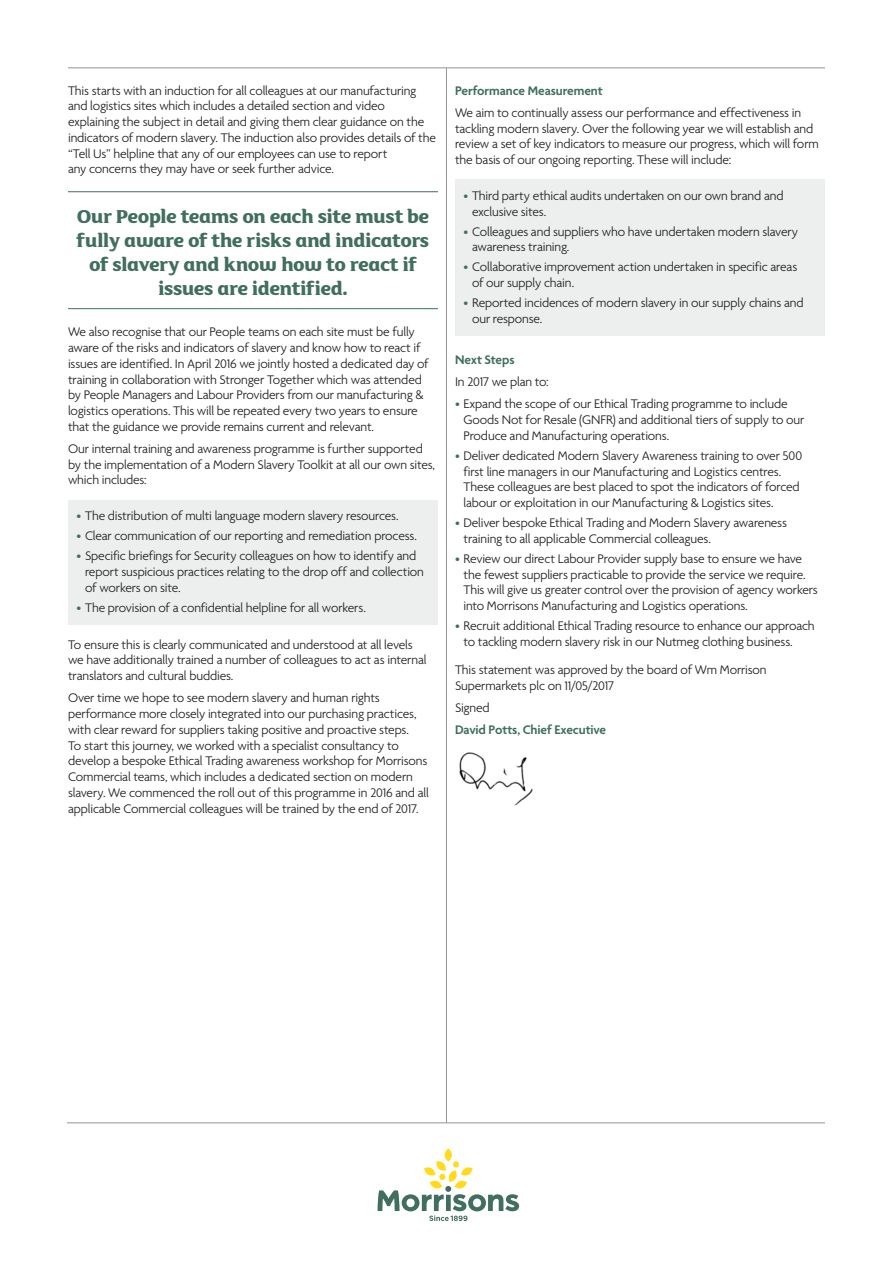
<style>
.page{position:relative;width:893px;height:1263px;background:#fff}
.page>*{position:absolute;margin:0;border:0;box-sizing:border-box;transform-origin:0 0}
.quote{font:700 21px/24px "FS Maja";letter-spacing:-.025em;color:#406e60;text-align:center}
.Bodytext_Space_after{font:300 13.5px/15.8px "Morrisons Agenda";letter-spacing:-.01em;color:#231f20}
.Bodytext{font:300 13.5px/15.8px "Morrisons Agenda";letter-spacing:-.01em;color:#231f20}
.Heading3_MA_SemiBold{font:600 13.5px "Morrisons Agenda";letter-spacing:-.005em;color:#406e60}
.Bodytext-2{font:600 13.5px "Morrisons Agenda";letter-spacing:-.01em;color:#406e60}
.s1{color:#406e60}
</style>
<div class="page">
<hr style="left:68px;top:68px;width:757px;height:1px;background:#939598">
<div style="left:68px;top:500px;width:370px;height:124px;background:#edefee"></div>
<div style="left:455px;top:180px;width:370px;height:156px;background:#edefee"></div>
<img style="left:459px;top:752px;width:74px;height:54px">
<svg style="left:378px;top:1148px;width:141px;height:73px"></svg>
<hr style="left:67px;top:1122px;width:758px;height:1px;background:#939598">
<hr style="left:446px;top:68px;width:1px;height:1055px;background:#939598">
<hr style="left:68px;top:191px;width:370px;height:1px;background:#406e60">
<hr style="left:68px;top:308px;width:370px;height:1px;background:#406e60">
<p class="Bodytext" style="left:68px;top:82px;width:370px">This starts with an induction for all colleagues at our manufacturing and logistics sites which includes a detailed section and video explaining the subject in detail and giving them clear guidance on the indicators of modern slavery. The induction also provides details of the “Tell Us” helpline that any of our employees can use to report<br>any concerns they may have or seek further advice.</p>
<p class="quote" style="left:77px;top:203px;width:354px">Our People teams on each site must be fully aware of the risks and indicators of slavery and know how to react if issues are identified.</p>
<p class="Bodytext" style="left:68px;top:324px;width:362px">We also recognise that our People teams on each site must be fully aware of the risks and indicators of slavery and know how to react if issues are identified. In April 2016 we jointly hosted a dedicated day of training in collaboration with Stronger Together which was attended by People Managers and Labour Providers from our manufacturing &amp; logistics operations. This will be repeated every two years to ensure that the guidance we provide remains current and relevant.</p>
<p class="Bodytext" style="left:68px;top:440px;width:369px">Our internal training and awareness programme is further supported by the implementation of a Modern Slavery Toolkit at all our own sites, which includes:</p>
<p class="Bodytext_Space_after" style="left:77px;top:508px;width:323px"><span class="s1">•</span> The distribution of multi language modern slavery resources.</p>
<p class="Bodytext_Space_after" style="left:77px;top:528px;width:342px"><span class="s1">•</span> Clear communication of our reporting and remediation process.</p>
<p class="Bodytext_Space_after" style="left:85px;top:548px;width:340px;text-indent:-9px"><span class="s1">•</span> Specific briefings for Security colleagues on how to identify and report suspicious practices relating to the drop off and collection of workers on site.</p>
<p class="Bodytext_Space_after" style="left:77px;top:599px;width:291px"><span class="s1">•</span> The provision of a confidential helpline for all workers.</p>
<p class="Bodytext" style="left:68px;top:636px;width:360px">To ensure this is clearly communicated and understood at all levels we have additionally trained a number of colleagues to act as internal translators and cultural buddies.</p>
<p class="Bodytext_Space_after" style="left:68px;top:690px;width:362px">Over time we hope to see modern slavery and human rights performance more closely integrated into our purchasing practices, with clear reward for suppliers taking positive and proactive steps.<br>To start this journey, we worked with a specialist consultancy to develop a bespoke Ethical Trading awareness workshop for Morrisons Commercial teams, which includes a dedicated section on modern slavery. We commenced the roll out of this programme in 2016 and all applicable Commercial colleagues will be trained by the end of 2017.</p>
<p class="Heading3_MA_SemiBold" style="left:455px;top:82px;width:149px">Performance Measurement</p>
<p class="Bodytext" style="left:455px;top:104px;width:365px">We aim to continually assess our performance and effectiveness in tackling modern slavery. Over the following year we will establish and review a set of key indicators to measure our progress, which will form the basis of our ongoing reporting. These will include:</p>
<p class="Bodytext_Space_after" style="left:472px;top:187px;width:313px;text-indent:-9px"><span class="s1">•</span> Third party ethical audits undertaken on our own brand and exclusive sites.</p>
<p class="Bodytext_Space_after" style="left:472px;top:223px;width:328px;text-indent:-9px"><span class="s1">•</span> Colleagues and suppliers who have undertaken modern slavery awareness training.</p>
<p class="Bodytext_Space_after" style="left:472px;top:259px;width:327px;text-indent:-9px"><span class="s1">•</span> Collaborative improvement action undertaken in specific areas of our supply chain.</p>
<p class="Bodytext_Space_after" style="left:472px;top:295px;width:333px;text-indent:-9px"><span class="s1">•</span> Reported incidences of modern slavery in our supply chains and our response.</p>
<p class="Heading3_MA_SemiBold" style="left:455px;top:351px;width:61px">Next Steps</p>
<p class="Bodytext" style="left:455px;top:374px;width:95px">In 2017 we plan to:</p>
<p class="Bodytext_Space_after" style="left:463px;top:396px;width:342px;text-indent:-9px"><span class="s1">•</span> Expand the scope of our Ethical Trading programme to include<br>Goods Not for Resale (GNFR) and additional tiers of supply to our<br>Produce and Manufacturing operations.</p>
<p class="Bodytext_Space_after" style="left:463px;top:447px;width:340px;text-indent:-9px"><span class="s1">•</span> Deliver dedicated Modern Slavery Awareness training to over 500 first line managers in our Manufacturing and Logistics centres.<br>These colleagues are best placed to spot the indicators of forced labour or exploitation in our Manufacturing &amp; Logistics sites.</p>
<p class="Bodytext_Space_after" style="left:463px;top:515px;width:325px;text-indent:-9px"><span class="s1">•</span> Deliver bespoke Ethical Trading and Modern Slavery awareness training to all applicable Commercial colleagues.</p>
<p class="Bodytext_Space_after" style="left:463px;top:550px;width:356px;text-indent:-9px"><span class="s1">•</span> Review our direct Labour Provider supply base to ensure we have the fewest suppliers practicable to provide the service we require.<br>This will give us greater control over the provision of agency workers into Morrisons Manufacturing and Logistics operations.</p>
<p class="Bodytext_Space_after" style="left:463px;top:618px;width:353px;text-indent:-9px"><span class="s1">•</span> Recruit additional Ethical Trading resource to enhance our approach to tackling modern slavery risk in our Nutmeg clothing business.</p>
<p class="Bodytext" style="left:455px;top:662px;width:313px">This statement was approved by the board of Wm Morrison<br>Supermarkets plc on 11/05/2017</p>
<p class="Bodytext" style="left:455px;top:700px;width:36px">Signed</p>
<p class="Bodytext-2" style="left:455px;top:722px;width:153px">David Potts, Chief Executive</p>
</div>
